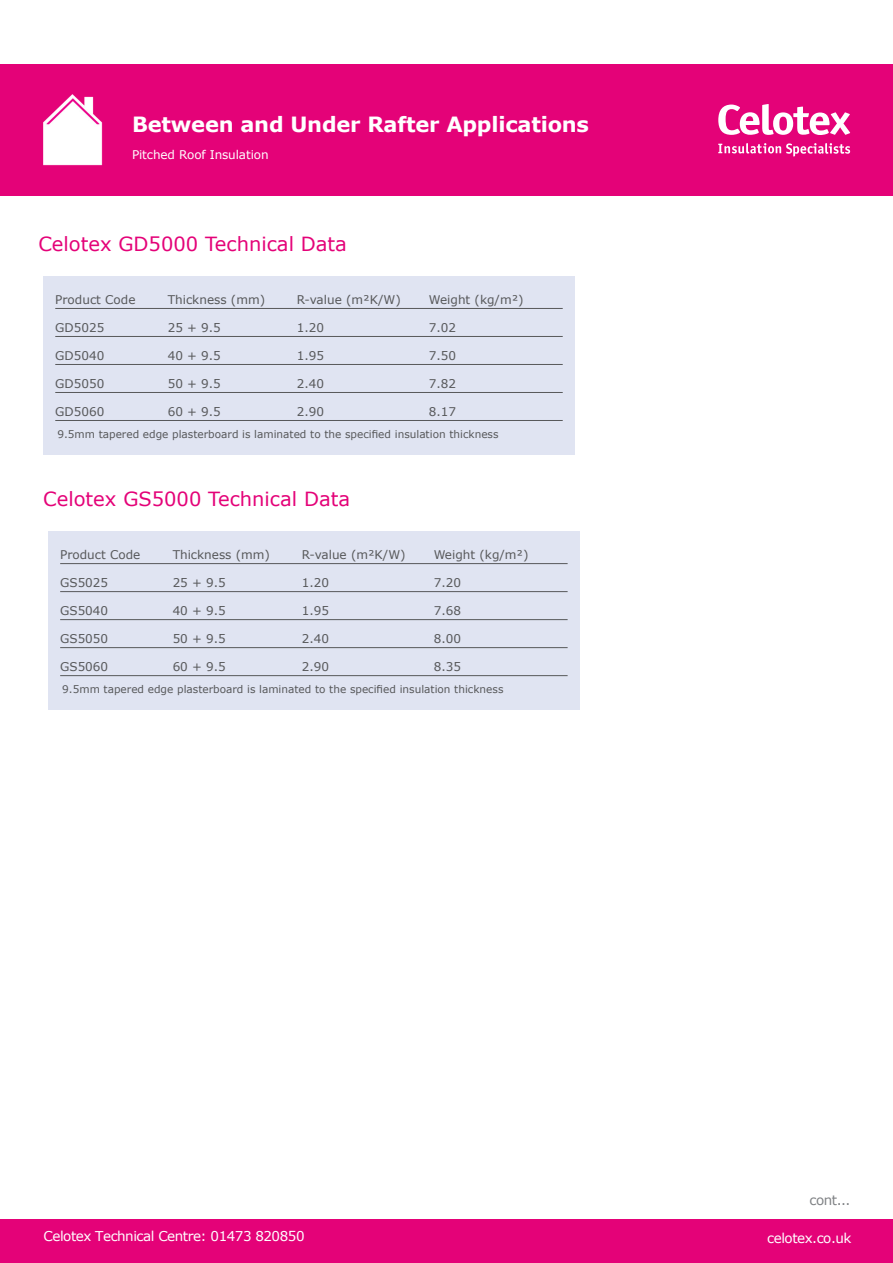
<style>
.page{position:relative;width:893px;height:1263px;background:#fff}
.page>*{position:absolute;margin:0;border:0;box-sizing:border-box;transform-origin:0 0}
.t1{font:700 21px "Verdana";letter-spacing:-.01em;color:#fff}
.t2{font:19.5px "Verdana";color:#e40278}
.t3{font:13.5px "Verdana";letter-spacing:-.035em;color:#fff}
.t4{font:13.5px "Verdana";color:#808285}
.t5{font:12px "Verdana";color:#57585a}
.t6{font:12px "Verdana";letter-spacing:-.01em;color:#fff}
.t7{font:10.5px "Verdana";color:#57585a}
</style>
<div class="page">
<div style="left:43px;top:277px;width:532px;height:178px;background:#e0e4f2"></div>
<hr style="left:55px;top:308px;width:508px;height:1px;background:#57585a">
<hr style="left:55px;top:336px;width:508px;height:1px;background:#57585a">
<hr style="left:55px;top:364px;width:508px;height:1px;background:#57585a">
<hr style="left:55px;top:392px;width:508px;height:1px;background:#57585a">
<hr style="left:55px;top:420px;width:508px;height:1px;background:#57585a">
<div style="left:0;top:64px;width:893px;height:131px;background:#e40278"></div>
<svg style="left:718px;top:104px;width:132px;height:52px"></svg>
<img style="left:43px;top:94px;width:60px;height:72px">
<div style="left:0;top:1219px;width:893px;height:43px;background:#e40278"></div>
<div style="left:48px;top:532px;width:532px;height:178px;background:#e0e4f2"></div>
<hr style="left:60px;top:563px;width:508px;height:1px;background:#57585a">
<hr style="left:60px;top:591px;width:508px;height:1px;background:#57585a">
<hr style="left:60px;top:619px;width:508px;height:1px;background:#57585a">
<hr style="left:60px;top:647px;width:508px;height:1px;background:#57585a">
<hr style="left:60px;top:675px;width:508px;height:1px;background:#57585a">
<p class="t1" style="left:132px;top:111px;width:459px">Between and Under Rafter Applications</p>
<p class="t6" style="left:132px;top:147px;width:138px">Pitched Roof Insulation</p>
<p class="t2" style="left:38px;top:232px;width:310px">Celotex GD5000 Technical Data</p>
<p class="t5" style="left:55px;top:292px;width:82px">Product Code</p>
<p class="t5" style="left:168px;top:292px;width:99px">Thickness (mm)</p>
<p class="t5" style="left:297px;top:292px;width:106px">R-value (m²K/W)</p>
<p class="t5" style="left:429px;top:292px;width:96px">Weight (kg/m²)</p>
<p class="t5" style="left:55px;top:320px;width:51px">GD5025</p>
<p class="t5" style="left:168px;top:320px;width:55px">25 + 9.5</p>
<p class="t5" style="left:297px;top:320px;width:29px">1.20</p>
<p class="t5" style="left:429px;top:320px;width:29px">7.02</p>
<p class="t5" style="left:55px;top:348px;width:51px">GD5040</p>
<p class="t5" style="left:168px;top:348px;width:55px">40 + 9.5</p>
<p class="t5" style="left:297px;top:348px;width:29px">1.95</p>
<p class="t5" style="left:429px;top:348px;width:29px">7.50</p>
<p class="t5" style="left:55px;top:376px;width:51px">GD5050</p>
<p class="t5" style="left:168px;top:376px;width:55px">50 + 9.5</p>
<p class="t5" style="left:297px;top:376px;width:29px">2.40</p>
<p class="t5" style="left:429px;top:376px;width:29px">7.82</p>
<p class="t5" style="left:55px;top:404px;width:51px">GD5060</p>
<p class="t5" style="left:168px;top:404px;width:55px">60 + 9.5</p>
<p class="t5" style="left:297px;top:404px;width:29px">2.90</p>
<p class="t5" style="left:429px;top:404px;width:29px">8.17</p>
<p class="t7" style="left:57px;top:427px;width:443px">9.5mm tapered edge plasterboard is laminated to the specified insulation thickness</p>
<p class="t2" style="left:43px;top:487px;width:308px">Celotex GS5000 Technical Data</p>
<p class="t5" style="left:60px;top:547px;width:82px">Product Code</p>
<p class="t5" style="left:173px;top:547px;width:99px">Thickness (mm)</p>
<p class="t5" style="left:302px;top:547px;width:106px">R-value (m²K/W)</p>
<p class="t5" style="left:434px;top:547px;width:96px">Weight (kg/m²)</p>
<p class="t5" style="left:60px;top:575px;width:50px">GS5025</p>
<p class="t5" style="left:173px;top:575px;width:55px">25 + 9.5</p>
<p class="t5" style="left:302px;top:575px;width:29px">1.20</p>
<p class="t5" style="left:434px;top:575px;width:29px">7.20</p>
<p class="t5" style="left:60px;top:603px;width:50px">GS5040</p>
<p class="t5" style="left:173px;top:603px;width:55px">40 + 9.5</p>
<p class="t5" style="left:302px;top:603px;width:29px">1.95</p>
<p class="t5" style="left:434px;top:603px;width:29px">7.68</p>
<p class="t5" style="left:60px;top:631px;width:50px">GS5050</p>
<p class="t5" style="left:173px;top:631px;width:55px">50 + 9.5</p>
<p class="t5" style="left:302px;top:631px;width:29px">2.40</p>
<p class="t5" style="left:434px;top:631px;width:29px">8.00</p>
<p class="t5" style="left:60px;top:659px;width:50px">GS5060</p>
<p class="t5" style="left:173px;top:659px;width:55px">60 + 9.5</p>
<p class="t5" style="left:302px;top:659px;width:29px">2.90</p>
<p class="t5" style="left:434px;top:659px;width:29px">8.35</p>
<p class="t7" style="left:62px;top:682px;width:443px">9.5mm tapered edge plasterboard is laminated to the specified insulation thickness</p>
<p class="t4" style="left:809px;top:1192px;width:42px">cont...</p>
<p class="t3" style="left:44px;top:1228px;width:262px">Celotex Technical Centre: 01473 820850</p>
<p class="t3" style="left:767px;top:1230px;width:86px">celotex.co.uk</p>
</div>
